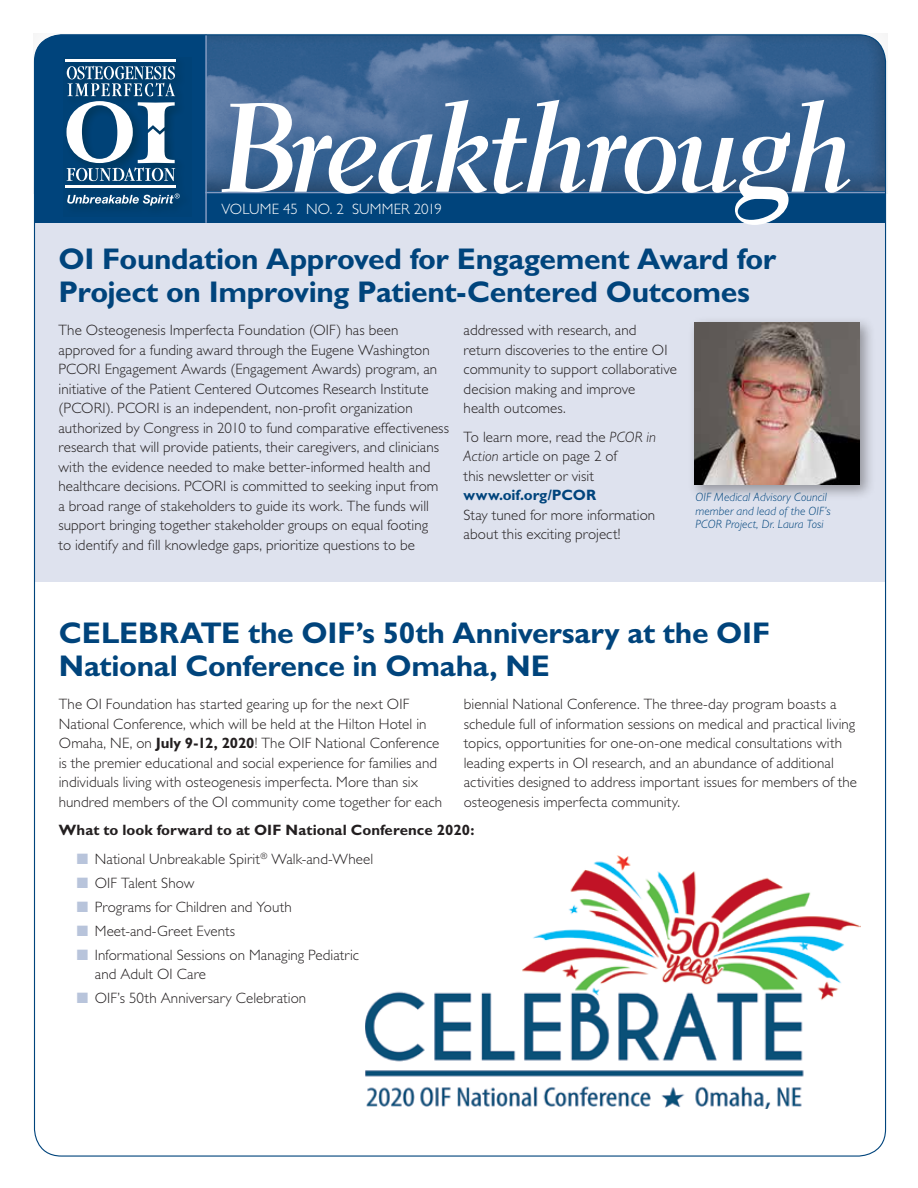
<style>
.page{position:relative;width:918px;height:1188px;background:#fff}
.page>*{position:absolute;margin:0;border:0;box-sizing:border-box;transform-origin:0 0}
.t1{font:700 30px/33px "Gill Sans Std";letter-spacing:-.01em;color:#00447c}
.t2{font:300 15px/19.5px "Gill Sans Std";letter-spacing:.005em;color:#231f20}
.t3{font:700 15px "Gill Sans Std";letter-spacing:.005em;color:#231f20}
.t4{font:300 15px "Gill Sans Std";letter-spacing:.005em;color:#fff}
.t5{font:700 15px "Gill Sans Std";letter-spacing:-.005em;color:#00447c}
.t6{font:italic 300 12px/13.5px "Gill Sans Std";letter-spacing:.01em;color:#00447c}
.s1{font-style:italic}
.s2{font-weight:700}
.s3{color:#b8c4db}
</style>
<div class="page">
<div style="left:34px;top:223px;width:852px;height:358px;background:#dee2ee"></div>
<svg style="left:33px;top:34px;width:854px;height:160px;background:#416896"></svg>
<div style="left:35px;top:192px;width:851px;height:31px;background:#00447c"></div>
<hr style="left:205px;top:192px;width:680px;height:1px;background:#839ac0">
<hr style="left:205px;top:34px;width:2px;height:189px;background:#839ac0">
<svg style="left:222px;top:100px;width:629px;height:125px"></svg>
<svg style="left:35px;top:35px;width:171px;height:188px"></svg>
<img style="left:366px;top:855px;width:494px;height:254px">
<div style="left:688px;top:316px;width:187px;height:185px;background:#231f20;opacity:.4"></div>
<img style="left:694px;top:322px;width:165px;height:162px">
<p class="t4" style="left:221px;top:201px;width:222px">VOLUME 45 NO. 2 SUMMER 2019</p>
<h1 class="t1" style="left:58px;top:243px;width:719px">OI Foundation Approved for Engagement Award for<br>Project on Improving Patient-Centered Outcomes</h1>
<p class="t2" style="left:58px;top:321px;width:392px">The Osteogenesis Imperfecta Foundation (OIF) has been approved for a funding award through the Eugene Washington PCORI Engagement Awards (Engagement Awards) program, an initiative of the Patient Centered Outcomes Research Institute (PCORI). PCORI is an independent, non-profit organization authorized by Congress in 2010 to fund comparative effectiveness research that will provide patients, their caregivers, and clinicians with the evidence needed to make better-informed health and healthcare decisions. PCORI is committed to seeking input from<br>a broad range of stakeholders to guide its work. The funds will support bringing together stakeholder groups on equal footing<br>to identify and fill knowledge gaps, prioritize questions to be</p>
<p class="t2" style="left:464px;top:321px;width:215px">addressed with research, and return discoveries to the entire OI community to support collaborative decision making and improve<br>health outcomes.</p>
<p class="t2" style="left:464px;top:427px;width:194px">To learn more, read the <span class="s1">PCOR in<br>Action</span> article on page 2 of<br>this newsletter or visit</p>
<p class="t5" style="left:464px;top:487px;width:134px">www.oif.org/PCOR</p>
<p class="t2" style="left:464px;top:505px;width:193px">Stay tuned for more information about this exciting project!</p>
<p class="t6" style="left:695px;top:491px;width:137px">OIF Medical Advisory Council member and lead of the OIF’s<br>PCOR Project, Dr. Laura Tosi</p>
<h1 class="t1" style="left:59px;top:616px;width:713px">CELEBRATE the OIF’s 50th Anniversary at the OIF<br>National Conference in Omaha, NE</h1>
<p class="t2" style="left:59px;top:695px;width:385px">The OI Foundation has started gearing up for the next OIF National Conference, which will be held at the Hilton Hotel in Omaha, NE, on <span class="s2">July 9-12, 2020</span>! The OIF National Conference is the premier educational and social experience for families and individuals living with osteogenesis imperfecta. More than six hundred members of the OI community come together for each</p>
<p class="t2" style="left:464px;top:695px;width:395px">biennial National Conference. The three-day program boasts a schedule full of information sessions on medical and practical living topics, opportunities for one-on-one medical consultations with leading experts in OI research, and an abundance of additional activities designed to address important issues for members of the osteogenesis imperfecta community.</p>
<p class="t3" style="left:59px;top:821px;width:417px">What to look forward to at OIF National Conference 2020:</p>
<p class="t2" style="left:77px;top:849px;width:298px"><span class="s3">■</span> National Unbreakable Spirit<sup>®</sup> Walk-and-Wheel</p>
<p class="t2" style="left:77px;top:873px;width:119px"><span class="s3">■</span> OIF Talent Show</p>
<p class="t2" style="left:77px;top:897px;width:216px"><span class="s3">■</span> Programs for Children and Youth</p>
<p class="t2" style="left:77px;top:921px;width:160px"><span class="s3">■</span> Meet-and-Greet Events</p>
<p class="t2" style="left:95px;top:945px;width:266px;text-indent:-18px"><span class="s3">■</span> Informational Sessions on Managing Pediatric and Adult OI Care</p>
<p class="t2" style="left:77px;top:989px;width:231px"><span class="s3">■</span> OIF’s 50th Anniversary Celebration</p>
</div>
